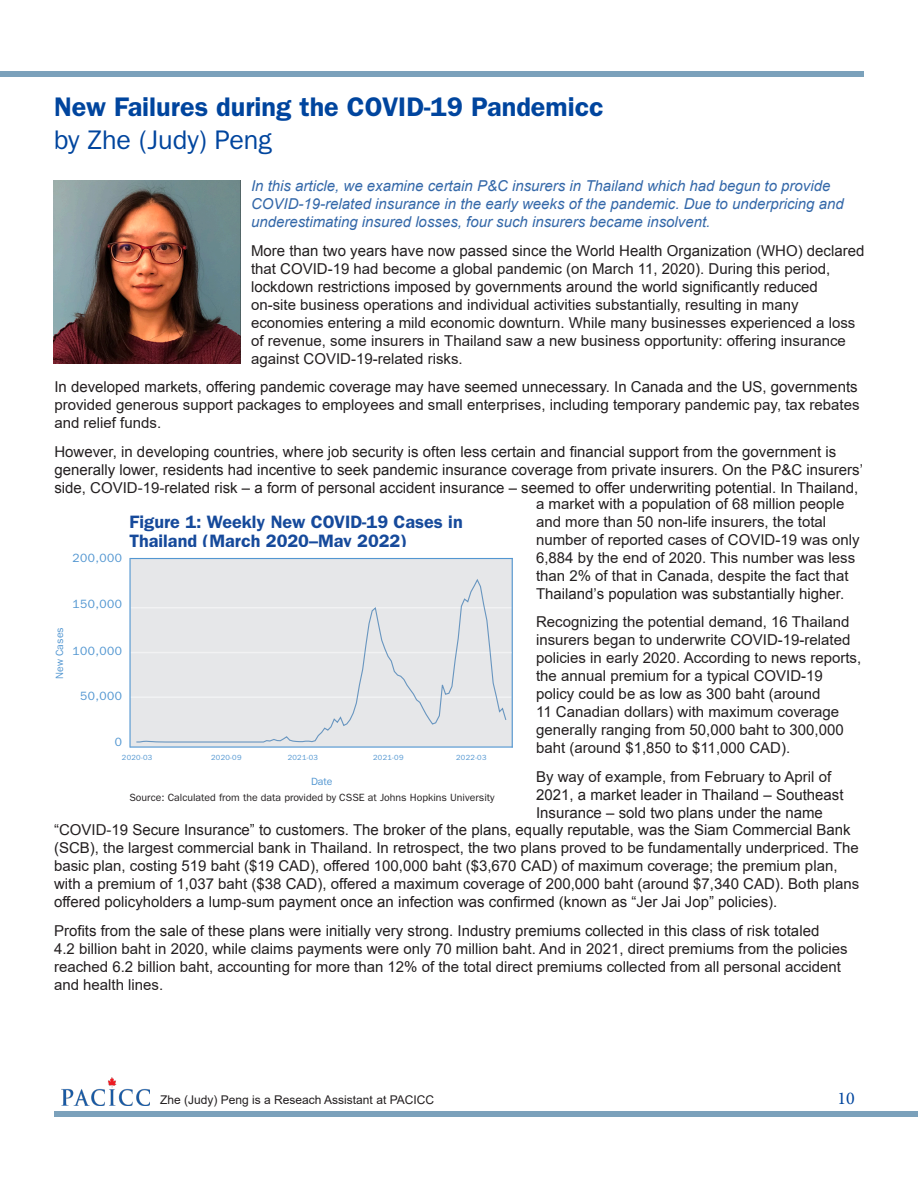
<style>
.page{position:relative;width:918px;height:1188px;background:#fff}
.page>*{position:absolute;margin:0;border:0;box-sizing:border-box;transform-origin:0 0}
.t1{font:600 27px "ITC Franklin Gothic Std";color:#00459e}
.t2{font:27px "ITC Franklin Gothic Std";color:#00459e}
.t3{font:600 18px/19.5px "ITC Franklin Gothic Std";color:#164a9b}
.t4{font:18px "Minion Pro";color:#00459e}
.t5{font:15px/18px "Arial";color:#231f20}
.t6{font:italic 15px/18px "Arial";color:#3468a9}
.t7{font:12px "Arial";color:#231f20}
.t8{font:12px "ITC Franklin Gothic Std";letter-spacing:.04em;color:#5296d1}
.t9{font:10.5px "ITC Franklin Gothic Std";color:#231f20}
.t10{font:10.5px "ITC Franklin Gothic Std";color:#5296d1}
.t11{font:7.5px "ITC Franklin Gothic Std";letter-spacing:.04em;color:#5296d1}
</style>
<div class="page">
<div style="left:54px;top:1111px;width:864px;height:6px;background:#7ba1bb"></div>
<div style="left:0;top:71px;width:864px;height:6px;background:#7ba1bb"></div>
<img style="left:54px;top:180px;width:186px;height:183px">
<div style="left:131px;top:558px;width:382px;height:189px;background:#e6e7e9"></div>
<hr style="left:129px;top:696px;width:383px;height:2px;background:#fff">
<hr style="left:130px;top:558px;width:383px;height:1px;background:#5296d1">
<hr style="left:131px;top:607px;width:382px;height:1px;background:#fff">
<hr style="left:512px;top:558px;width:1px;height:190px;background:#5296d1">
<hr style="left:130px;top:746px;width:383px;height:2px;background:#5296d1">
<hr style="left:129px;top:652px;width:383px;height:1px;background:#fff">
<hr style="left:129px;top:558px;width:2px;height:190px;background:#5296d1">
<svg style="left:135px;top:579px;width:372px;height:164px"></svg>
<img style="left:62px;top:1078px;width:88px;height:27px">
<h2 class="t1" style="left:54px;top:91px;width:551px">New Failures during the COVID-19 Pandemicc</h2>
<p class="t2" style="left:54px;top:124px;width:220px">by Zhe (Judy) Peng</p>
<p class="t6" style="left:251px;top:177px;width:594px">In this article, we examine certain P&amp;C insurers in Thailand which had begun to provide<br>COVID-19-related insurance in the early weeks of the pandemic. Due to underpricing and underestimating insured losses, four such insurers became insolvent.</p>
<p class="t5" style="left:251px;top:242px;width:615px">More than two years have now passed since the World Health Organization (WHO) declared that COVID-19 had become a global pandemic (on March 11, 2020). During this period, lockdown restrictions imposed by governments around the world significantly reduced on-site business operations and individual activities substantially, resulting in many economies entering a mild economic downturn. While many businesses experienced a loss of revenue, some insurers in Thailand saw a new business opportunity: offering insurance against COVID-19-related risks.</p>
<p class="t5" style="left:54px;top:378px;width:807px">In developed markets, offering pandemic coverage may have seemed unnecessary. In Canada and the US, governments provided generous support packages to employees and small enterprises, including temporary pandemic pay, tax rebates and relief funds.</p>
<p class="t5" style="left:54px;top:443px;width:810px">However, in developing countries, where job security is often less certain and financial support from the government is generally lower, residents had incentive to seek pandemic insurance coverage from private insurers. On the P&amp;C insurers’ side, COVID-19-related risk ‒ a form of personal accident insurance ‒ seemed to offer underwriting potential. In Thailand,</p>
<p class="t5" style="left:536px;top:494px;width:325px">a market with a population of 68 million people and more than 50 non-life insurers, the total number of reported cases of COVID-19 was only 6,884 by the end of 2020. This number was less than 2% of that in Canada, despite the fact that Thailand’s population was substantially higher.</p>
<h3 class="t3" style="left:129px;top:512px;width:335px">Figure 1: Weekly New COVID-19 Cases in<br>Thailand (March 2020–May 2022)</h3>
<p class="t8" style="left:72px;top:551px;width:51px">200,000</p>
<p class="t8" style="left:72px;top:597px;width:51px">150,000</p>
<p class="t8" style="left:72px;top:644px;width:51px">100,000</p>
<p class="t8" style="left:80px;top:689px;width:44px">50,000</p>
<p class="t8" style="left:115px;top:735px;width:9px">0</p>
<p class="t5" style="left:536px;top:613px;width:327px">Recognizing the potential demand, 16 Thailand insurers began to underwrite COVID-19-related policies in early 2020. According to news reports, the annual premium for a typical COVID-19 policy could be as low as 300 baht (around<br>11 Canadian dollars) with maximum coverage generally ranging from 50,000 baht to 300,000 baht (around $1,850 to $11,000 CAD).</p>
<p class="t5" style="left:536px;top:767px;width:297px">By way of example, from February to April of</p>
<p class="t5" style="left:536px;top:785px;width:309px">2021, a market leader in Thailand ‒ Southeast</p>
<p class="t5" style="left:536px;top:803px;width:288px">Insurance ‒ sold two plans under the name</p>
<p class="t5" style="left:54px;top:821px;width:798px">“COVID-19 Secure Insurance” to customers. The broker of the plans, equally reputable, was the Siam Commercial Bank</p>
<p class="t5" style="left:54px;top:839px;width:806px">(SCB), the largest commercial bank in Thailand. In retrospect, the two plans proved to be fundamentally underpriced. The</p>
<p class="t5" style="left:54px;top:857px;width:785px">basic plan, costing 519 baht ($19 CAD), offered 100,000 baht ($3,670 CAD) of maximum coverage; the premium plan,</p>
<p class="t5" style="left:54px;top:875px;width:807px">with a premium of 1,037 baht ($38 CAD), offered a maximum coverage of 200,000 baht (around $7,340 CAD). Both plans</p>
<p class="t5" style="left:54px;top:893px;width:725px">offered policyholders a lump-sum payment once an infection was confirmed (known as “Jer Jai Jop” policies).</p>
<p class="t5" style="left:54px;top:922px;width:795px">Profits from the sale of these plans were initially very strong. Industry premiums collected in this class of risk totaled<br>4.2 billion baht in 2020, while claims payments were only 70 million baht. And in 2021, direct premiums from the policies reached 6.2 billion baht, accounting for more than 12% of the total direct premiums collected from all personal accident and health lines.</p>
<p class="t10" style="left:54px;top:679px;width:53px;rotate:-90deg">New Cases</p>
<p class="t11" style="left:122px;top:754px;width:32px">2020-03</p>
<p class="t11" style="left:211px;top:754px;width:32px">2020-09</p>
<p class="t11" style="left:288px;top:754px;width:32px">2021-03</p>
<p class="t11" style="left:373px;top:754px;width:32px">2021-09</p>
<p class="t11" style="left:456px;top:754px;width:32px">2022-03</p>
<p class="t10" style="left:311px;top:775px;width:23px">Date</p>
<p class="t9" style="left:129px;top:791px;width:367px">Source: Calculated from the data provided by CSSE at Johns Hopkins University</p>
<p class="t7" style="left:160px;top:1092px;width:275px">Zhe (Judy) Peng is a Reseach Assistant at PACICC</p>
<p class="t4" style="left:837px;top:1086px;width:19px">10</p>
</div>
